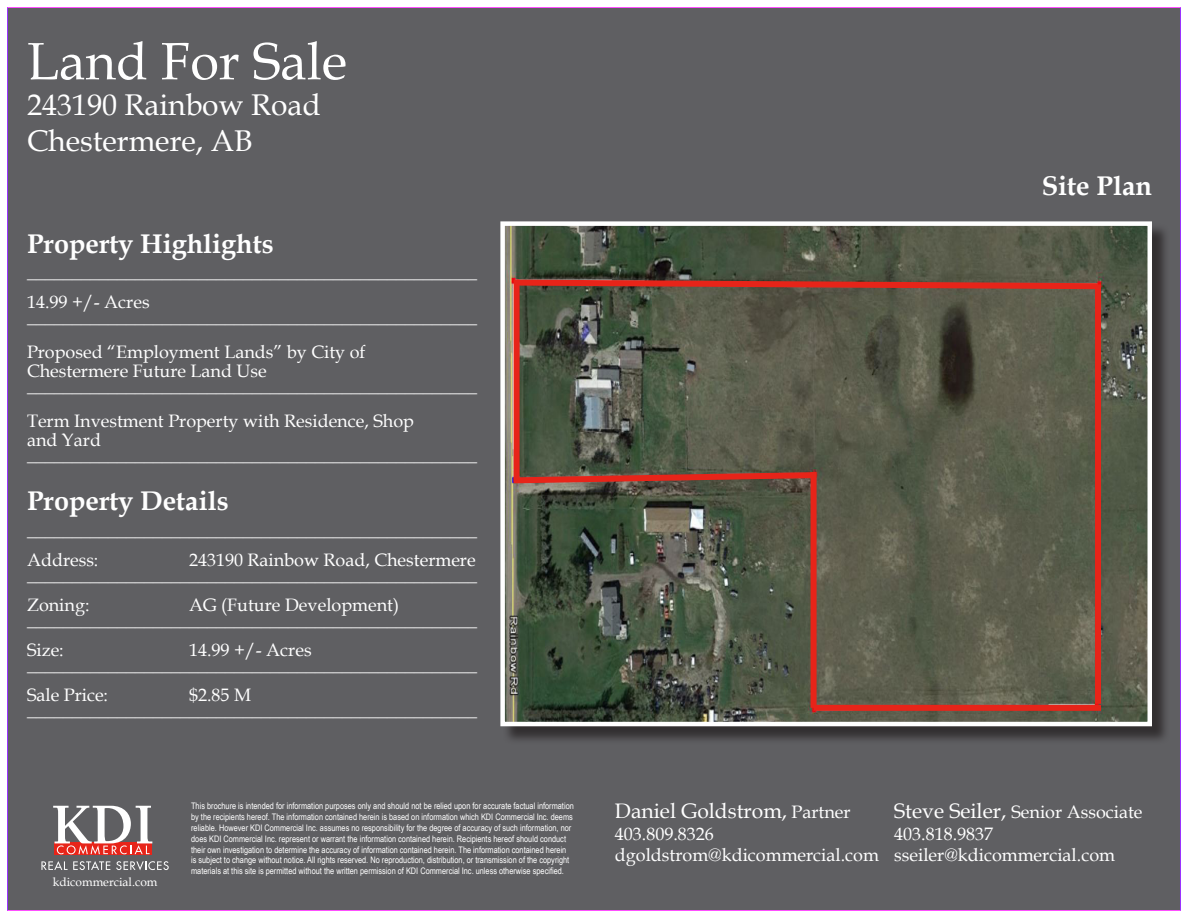
<style>
.page{position:relative;width:1188px;height:918px;background:#fff}
.page>*{position:absolute;margin:0;border:0;box-sizing:border-box;transform-origin:0 0}
.t1{font:52.5px "Book Antiqua";color:#fff}
.t2{font:30px "Book Antiqua";color:#fff}
.t3{font:700 27px "Book Antiqua";color:#fff}
.t4{font:21px "Book Antiqua";color:#fff}
.t5{font:18px "Book Antiqua";color:#fff}
.t6{font:12px "Book Antiqua";color:#fff}
.t7{font:9px/10.8px "Arial Narrow";color:#fff}
.s1{font-size:18px}
.s2{font-size:21px}
</style>
<div class="page">
<div style="left:7px;top:8px;width:1173px;height:902px;background:#5f5f62"></div>
<svg style="left:55px;top:854px;width:97px;height:1px"></svg>
<svg style="left:53px;top:806px;width:99px;height:48px"></svg>
<svg style="left:41px;top:861px;width:69px;height:9px"></svg>
<svg style="left:116px;top:861px;width:53px;height:9px"></svg>
<div style="left:503px;top:224px;width:668px;height:521px;background:#231f20;opacity:.75"></div>
<img style="left:505px;top:226px;width:642px;height:495px">
<div style="left:500px;top:221px;width:652px;height:505px;border:4px solid #fff"></div>
<svg style="left:511px;top:277px;width:593px;height:15px"></svg>
<div style="left:1095px;top:284px;width:6px;height:420px;background:#e72419"></div>
<div style="left:514px;top:280px;width:6px;height:202px;background:#e72419"></div>
<svg style="left:508px;top:469px;width:312px;height:17px"></svg>
<div style="left:811px;top:472px;width:6px;height:236px;background:#e72419"></div>
<div style="left:814px;top:705px;width:287px;height:6px;background:#e72419"></div>
<hr style="left:7px;top:8px;width:1px;height:902px;background:#93f">
<hr style="left:1180px;top:8px;width:1px;height:902px;background:#93f">
<p class="t1" style="left:27px;top:25px;width:322px">Land For Sale</p>
<p class="t2" style="left:27px;top:84px;width:295px">243190 Rainbow Road</p>
<p class="t2" style="left:27px;top:120px;width:227px">Chestermere, AB</p>
<p class="t3" style="left:27px;top:225px;width:248px">Property Highlights</p>
<p class="t5" style="left:27px;top:260px;width:451px">__________________________________________________</p>
<p class="t5" style="left:27px;top:290px;width:124px">14.99 +/- Acres</p>
<p class="t5" style="left:27px;top:305px;width:451px">__________________________________________________</p>
<p class="t5" style="left:27px;top:339px;width:340px">Proposed “Employment Lands” by City of</p>
<p class="t5" style="left:27px;top:359px;width:241px">Chestermere Future Land Use</p>
<p class="t5" style="left:27px;top:374px;width:451px">__________________________________________________</p>
<p class="t5" style="left:27px;top:408px;width:388px">Term Investment Property with Residence, Shop</p>
<p class="t5" style="left:27px;top:428px;width:76px">and Yard</p>
<p class="t5" style="left:27px;top:443px;width:451px">__________________________________________________</p>
<p class="t3" style="left:27px;top:483px;width:203px">Property Details</p>
<p class="t5" style="left:27px;top:517px;width:451px">__________________________________________________</p>
<p class="t5" style="left:27px;top:547px;width:73px">Address:</p>
<p class="t5" style="left:189px;top:547px;width:288px">243190 Rainbow Road, Chestermere</p>
<p class="t5" style="left:27px;top:562px;width:451px">__________________________________________________</p>
<p class="t5" style="left:27px;top:592px;width:64px">Zoning:</p>
<p class="t5" style="left:189px;top:592px;width:212px">AG (Future Development)</p>
<p class="t5" style="left:27px;top:607px;width:451px">__________________________________________________</p>
<p class="t5" style="left:27px;top:637px;width:38px">Size:</p>
<p class="t5" style="left:189px;top:637px;width:124px">14.99 +/- Acres</p>
<p class="t5" style="left:27px;top:652px;width:451px">__________________________________________________</p>
<p class="t5" style="left:27px;top:682px;width:83px">Sale Price:</p>
<p class="t5" style="left:189px;top:682px;width:64px">$2.85 M</p>
<p class="t5" style="left:27px;top:697px;width:451px">__________________________________________________</p>
<p class="t3" style="left:1042px;top:167px;width:112px">Site Plan</p>
<p class="t6" style="left:53px;top:874px;width:106px">kdicommercial.com</p>
<p class="t7" style="left:191px;top:800px;width:384px">This brochure is intended for information purposes only and should not be relied upon for accurate factual information by the recipients hereof. The information contained herein is based on information which KDI Commercial Inc. deems reliable. However KDI Commercial Inc. assumes no responsibility for the degree of accuracy of such information, nor does KDI Commercial Inc. represent or warrant the information contained herein. Recipients hereof should conduct their own investigation to determine the accuracy of information contained herein. The information contained herein is subject to change without notice. All rights reserved. No reproduction, distribution, or transmission of the copyright materials at this site is permitted without the written permission of KDI Commercial Inc. unless otherwise specified.</p>
<p class="t4" style="left:615px;top:796px;width:237px">Daniel Goldstrom, <span class="s1">Partner</span></p>
<p class="t5" style="left:615px;top:821px;width:100px">403.809.8326</p>
<p class="t5" style="left:615px;top:843px;width:266px">dgoldstrom@kdicommercial.com</p>
<p class="t5" style="left:894px;top:799px;width:250px"><span class="s2">Steve Seiler,</span> Senior Associate</p>
<p class="t5" style="left:894px;top:821px;width:100px">403.818.9837</p>
<p class="t5" style="left:894px;top:843px;width:222px">sseiler@kdicommercial.com</p>
</div>
